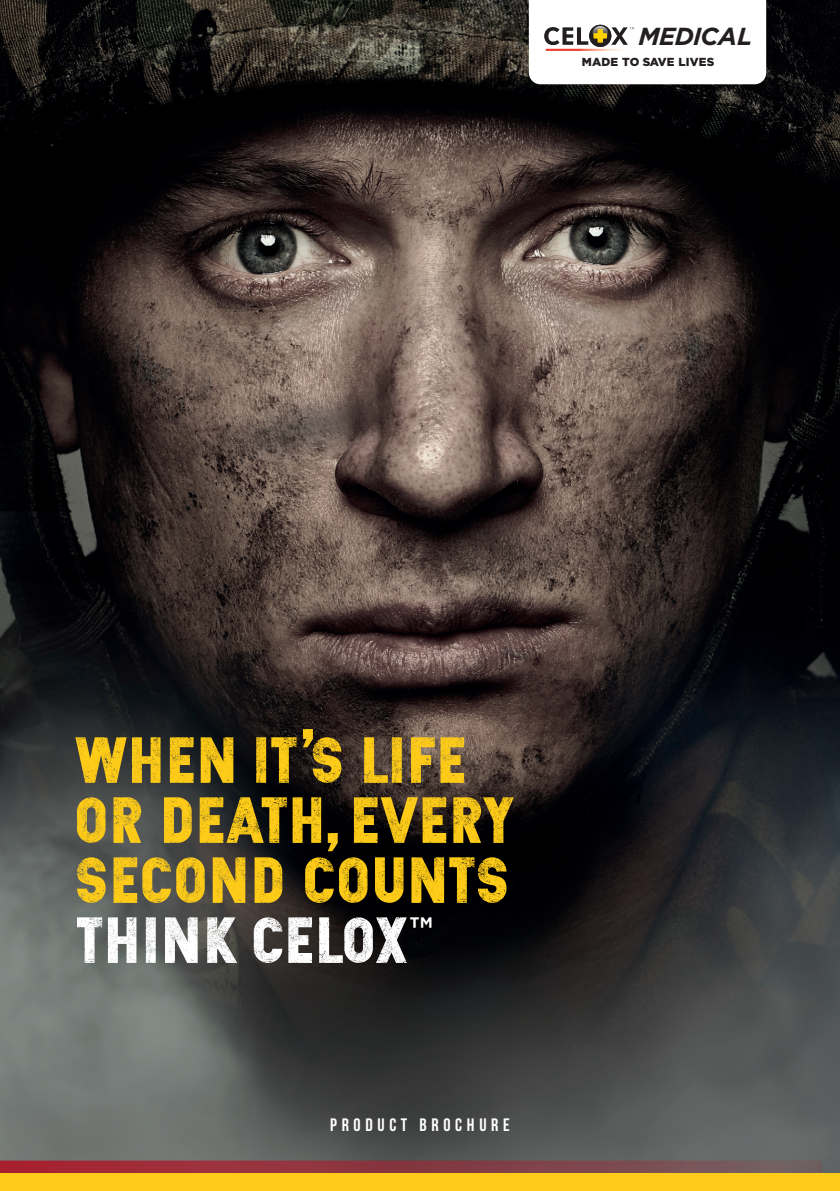
<style>
.page{position:relative;width:840px;height:1191px;background:#fff}
.page>*{position:absolute;margin:0;border:0;box-sizing:border-box;transform-origin:0 0}
.t1{font:66px/60px "Zilap Sleep Grunge";letter-spacing:-.005em;color:#fecc18}
.t2{font:italic 700 24.6px "Gotham HTF";letter-spacing:-.03em;color:#231f20}
.t3{font:18px "Bebas Neue";letter-spacing:.26em;color:#fff}
.t4{font:900 11.6px "Gotham HTF";letter-spacing:.02em;color:#231f20}
.s1{color:#fff}
</style>
<div class="page">
<img style="left:0;top:0;width:839px;height:1174px">
<svg style="left:0;top:1160px;width:821px;height:14px;background:#904943"></svg>
<div style="left:0;top:1174px;width:839px;height:17px;background:#fecc18"></div>
<svg style="left:528px;top:0;width:237px;height:84px"></svg>
<p class="t2" style="left:638px;top:22px;width:115px">MEDICAL</p>
<p class="t4" style="left:581px;top:55px;width:134px">MADE TO SAVE LIVES</p>
<p class="t1" style="left:74px;top:730px;width:443px">WHEN IT’S LIFE<br>OR DEATH, EVERY<br>SECOND COUNTS<br><span class="s1">THINK CELOX</span><sup>™</sup></p>
<p class="t3" style="left:330px;top:1114px;width:181px">PRODUCT BROCHURE</p>
</div>
